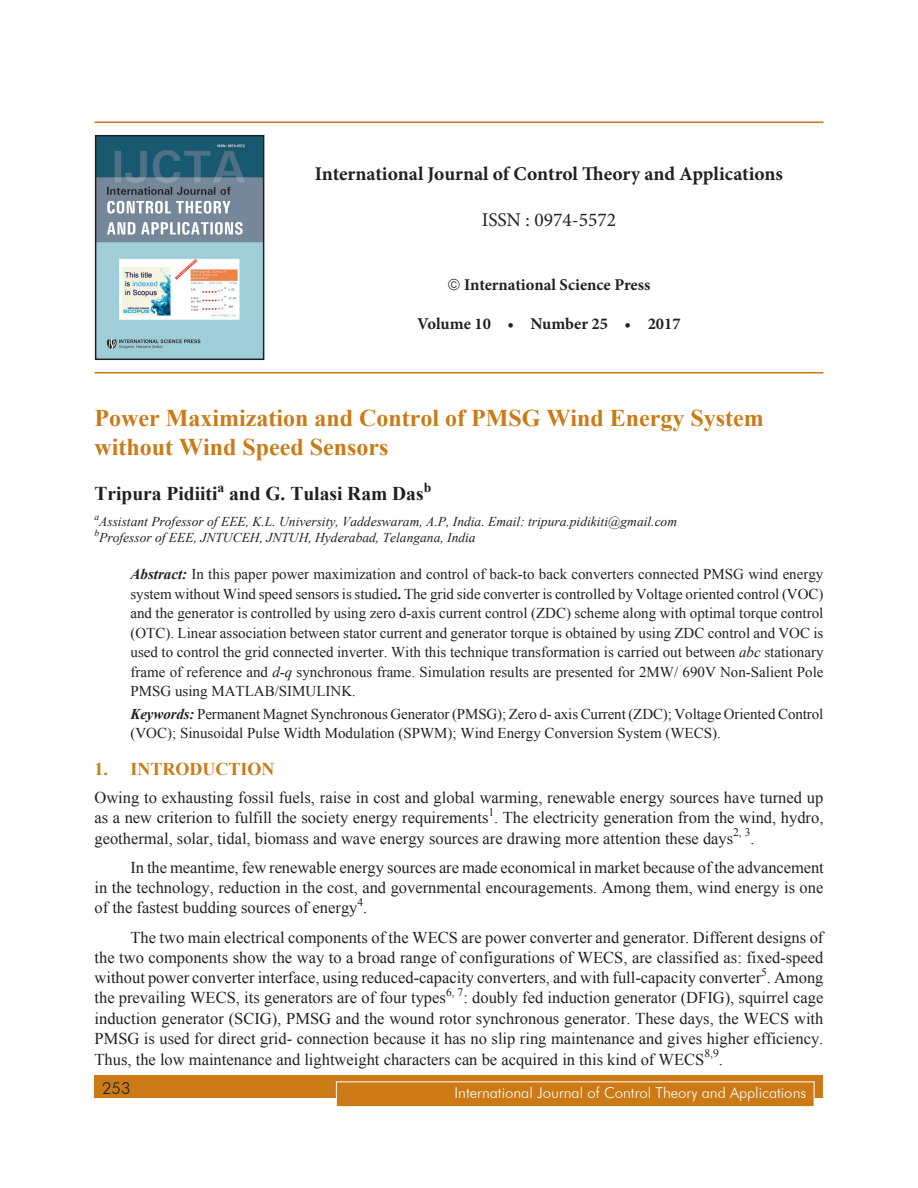
<style>
.page{position:relative;width:918px;height:1188px;background:#fff}
.page>*{position:absolute;margin:0;border:0;box-sizing:border-box;transform-origin:0 0}
.Chapter_Name{font:700 24px/28.8px "Times New Roman";color:#cb7a16}
.t1{font:700 19.5px "Minion Pro";letter-spacing:-.005em;color:#231f20}
.Author_Name{font:700 19.5px "Times New Roman";color:#231f20}
.t2{font:19.5px "Minion Pro";color:#231f20}
.Subhead_1{font:700 18px "Times New Roman";color:#cb7a16}
.Body_text{font:16.5px/20.2px "Times New Roman";color:#231f20;text-align:justify}
.t3{font:700 16.5px "Minion Pro";color:#231f20}
.t4{font:300 16.5px "Futura BT";color:#231f20}
.Abstract_Body_text{font:15px/19.5px "Times New Roman";color:#231f20;text-align:justify}
.t5{font:300 15px "Futura BT";color:#fff}
.Author_Name-2{font:700 13.65px "Times New Roman";color:#231f20}
.Author_Footnote{font:italic 13.5px/16.2px "Times New Roman";color:#231f20}
.Body_text-2{font:11.55px "Times New Roman";color:#231f20}
.s1{font-weight:700;font-style:italic}
.s2{font-weight:700}
.s3{font-style:italic}
</style>
<div class="page">
<div style="left:94px;top:1076px;width:730px;height:22px;background:#cb7a16"></div>
<div style="left:336px;top:1082px;width:478px;height:25px;background:#cb7a16"></div>
<div style="left:336px;top:1082px;width:478px;height:25px;border:1px solid #fff"></div>
<hr style="left:94px;top:122px;width:730px;height:1px;background:#cb7a16">
<hr style="left:94px;top:372px;width:730px;height:2px;background:#cb7a16">
<img style="left:98px;top:138px;width:163px;height:219px">
<div style="left:95px;top:135px;width:169px;height:225px;border:2px solid #231f20"></div>
<p class="t1" style="left:315px;top:160px;width:470px">International Journal of Control Theory and Applications</p>
<p class="t2" style="left:482px;top:207px;width:136px">ISSN : 0974-5572</p>
<p class="t3" style="left:464px;top:273px;width:188px">International Science Press</p>
<p class="t3" style="left:417px;top:312px;width:265px">Volume 10 • Number 25 • 2017</p>
<p class="Chapter_Name" style="left:94px;top:403px;width:671px">Power Maximization and Control of PMSG Wind Energy System without Wind Speed Sensors</p>
<p class="Author_Name" style="left:94px;top:480px;width:124px">Tripura Pidiiti</p>
<p class="Author_Name-2" style="left:217px;top:478px;width:8px">a</p>
<p class="Author_Name" style="left:229px;top:480px;width:196px">and G. Tulasi Ram Das</p>
<p class="Author_Name-2" style="left:424px;top:478px;width:9px">b</p>
<p class="Author_Footnote" style="left:94px;top:513px;width:584px"><sup>a</sup>Assistant Professor of EEE, K.L. University, Vaddeswaram, A.P, India. Email: tripura.pidikiti@gmail.com <sup>b</sup>Professor of EEE, JNTUCEH, JNTUH, Hyderabad, Telangana, India</p>
<p class="Abstract_Body_text" style="left:130px;top:564px;width:695px"><span class="s1">Abstract:</span> In this paper power maximization and control of back-to back converters connected PMSG wind energy system without Wind speed sensors is studied<span class="s2">.</span> The grid side converter is controlled by Voltage oriented control (VOC) and the generator is controlled by using zero d-axis current control (ZDC) scheme along with optimal torque control (OTC). Linear association between stator current and generator torque is obtained by using ZDC control and VOC is used to control the grid connected inverter. With this technique transformation is carried out between <span class="s3">abc</span> stationary frame of reference and <span class="s3">d</span>-<span class="s3">q</span> synchronous frame. Simulation results are presented for 2MW/ 690V Non-Salient Pole PMSG using MATLAB/SIMULINK.</p>
<p class="Abstract_Body_text" style="left:130px;top:704px;width:694px"><span class="s1">Keywords:</span> Permanent Magnet Synchronous Generator (PMSG); Zero d- axis Current (ZDC); Voltage Oriented Control (VOC); Sinusoidal Pulse Width Modulation (SPWM); Wind Energy Conversion System (WECS).</p>
<p class="Subhead_1" style="left:94px;top:756px;width:181px">1. Introduction</p>
<p class="Body_text" style="left:94px;top:787px;width:731px">Owing to exhausting fossil fuels, raise in cost and global warming, renewable energy sources have turned up as a new criterion to fulfill the society energy requirements . The electricity generation from the wind, hydro,</p>
<p class="Body_text-2" style="left:488px;top:804px;width:7px">1</p>
<p class="Body_text" style="left:94px;top:828px;width:640px">geothermal, solar, tidal, biomass and wave energy sources are drawing more attention these days</p>
<p class="Body_text-2" style="left:733px;top:824px;width:19px">2, 3</p>
<p class="Body_text" style="left:751px;top:828px;width:6px">.</p>
<p class="Body_text" style="left:94px;top:857px;width:731px;text-indent:36px">In the meantime, few renewable energy sources are made economical in market because of the advancement in the technology, reduction in the cost, and governmental encouragements. Among them, wind energy is one of the fastest budding sources of energy .</p>
<p class="Body_text-2" style="left:358px;top:894px;width:7px">4</p>
<p class="Body_text" style="left:94px;top:927px;width:731px;text-indent:36px">The two main electrical components of the WECS are power converter and generator. Different designs of the two components show the way to a broad range of configurations of WECS, are classified as: fixed-speed without power converter interface, using reduced-capacity converters, and with full-capacity converter . Among</p>
<p class="Body_text-2" style="left:761px;top:964px;width:7px">5</p>
<p class="Body_text" style="left:94px;top:987px;width:353px">the prevailing WECS, its generators are of four types</p>
<p class="Body_text-2" style="left:446px;top:984px;width:19px">6, 7</p>
<p class="Body_text" style="left:94px;top:987px;width:730px;text-indent:369px">: doubly fed induction generator (DFIG), squirrel cage induction generator (SCIG), PMSG and the wound rotor synchronous generator. These days, the WECS with PMSG is used for direct grid- connection because it has no slip ring maintenance and gives higher efficiency.<br>Thus, the low maintenance and lightweight characters can be acquired in this kind of WECS<sup>8,9</sup>.</p>
<p class="t4" style="left:102px;top:1078px;width:30px">253</p>
<p class="t5" style="left:455px;top:1084px;width:353px">International Journal of Control Theory and Applications</p>
</div>
